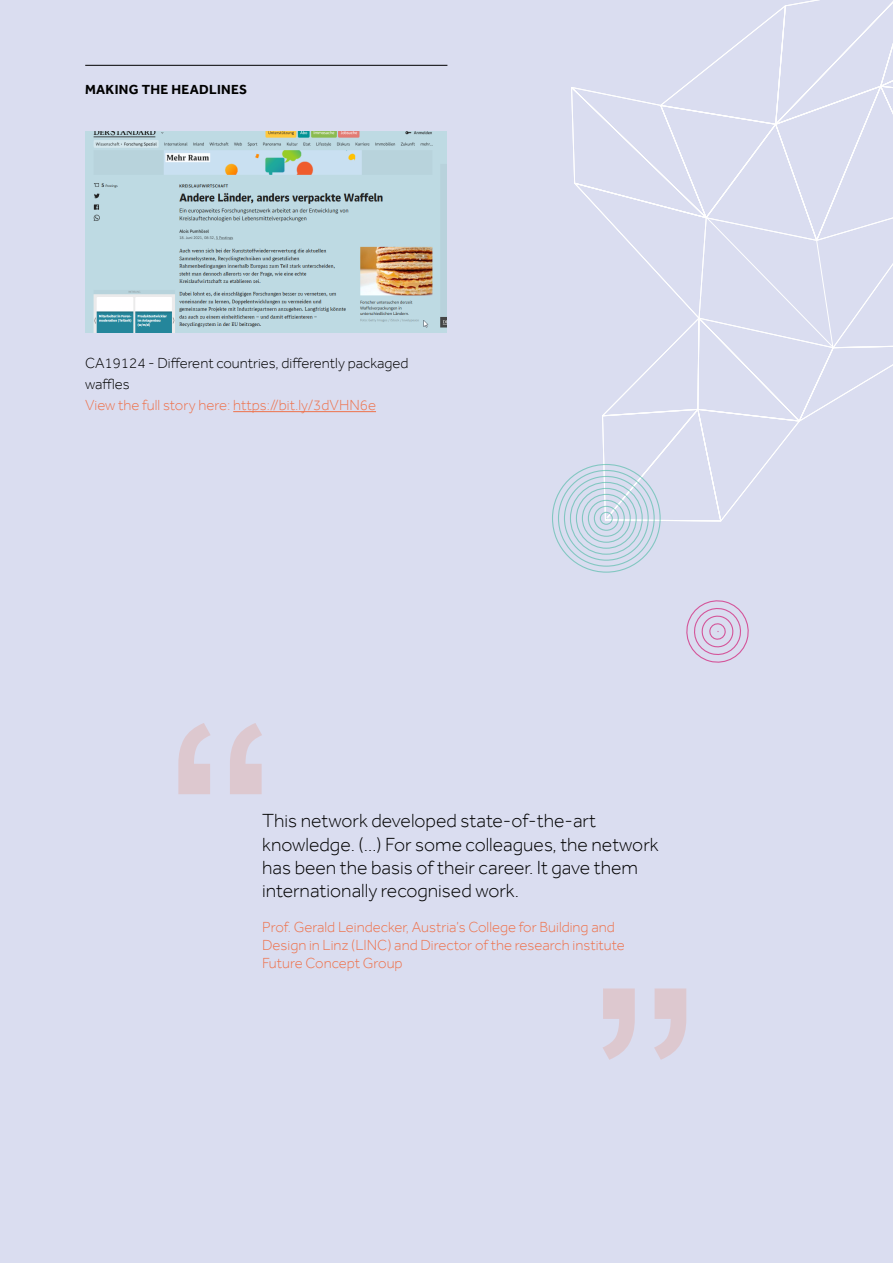
<style>
.page{position:relative;width:893px;height:1263px;background:#daddf0}
.page>*{position:absolute;margin:0;border:0;box-sizing:border-box;transform-origin:0 0}
.t1{font:300 19.5px/23.4px "Effra";color:#000}
.Quote-author{font:300 15px/18px "Effra";color:#ee724c}
.t2{font:300 15px/21px "Effra";color:#000}
.Story_-_View{font:300 15px "Effra";color:#ee724c}
.title_category{font:700 13.5px "Effra";letter-spacing:.025em;color:#000}
</style>
<div class="page">
<img style="left:85px;top:132px;width:361px;height:201px">
<svg style="left:686px;top:600px;width:63px;height:63px"></svg>
<hr style="left:85px;top:65px;width:362px;height:1px;background:#000">
<hr style="left:233px;top:411px;width:143px;height:1px;background:#ee724c">
<svg style="left:552px;top:0;width:341px;height:573px"></svg>
<svg style="left:178px;top:723px;width:84px;height:71px"></svg>
<svg style="left:603px;top:988px;width:83px;height:72px"></svg>
<p class="title_category" style="left:85px;top:81px;width:164px">MAKING THE HEADLINES</p>
<p class="t2" style="left:85px;top:352px;width:325px">CA19124 - Different countries, differently packaged waffles</p>
<p class="Story_-_View" style="left:85px;top:396px;width:292px">View the full story here: https://bit.ly/3dVHN6e</p>
<p class="t1" style="left:262px;top:809px;width:398px">This network developed state-of-the-art knowledge. (…) For some colleagues, the network has been the basis of their career. It gave them internationally recognised work.</p>
<p class="Quote-author" style="left:262px;top:918px;width:364px">Prof. Gerald Leindecker, Austria’s College for Building and<br>Design in Linz (LINC) and Director of the research institute<br>Future Concept Group</p>
</div>
